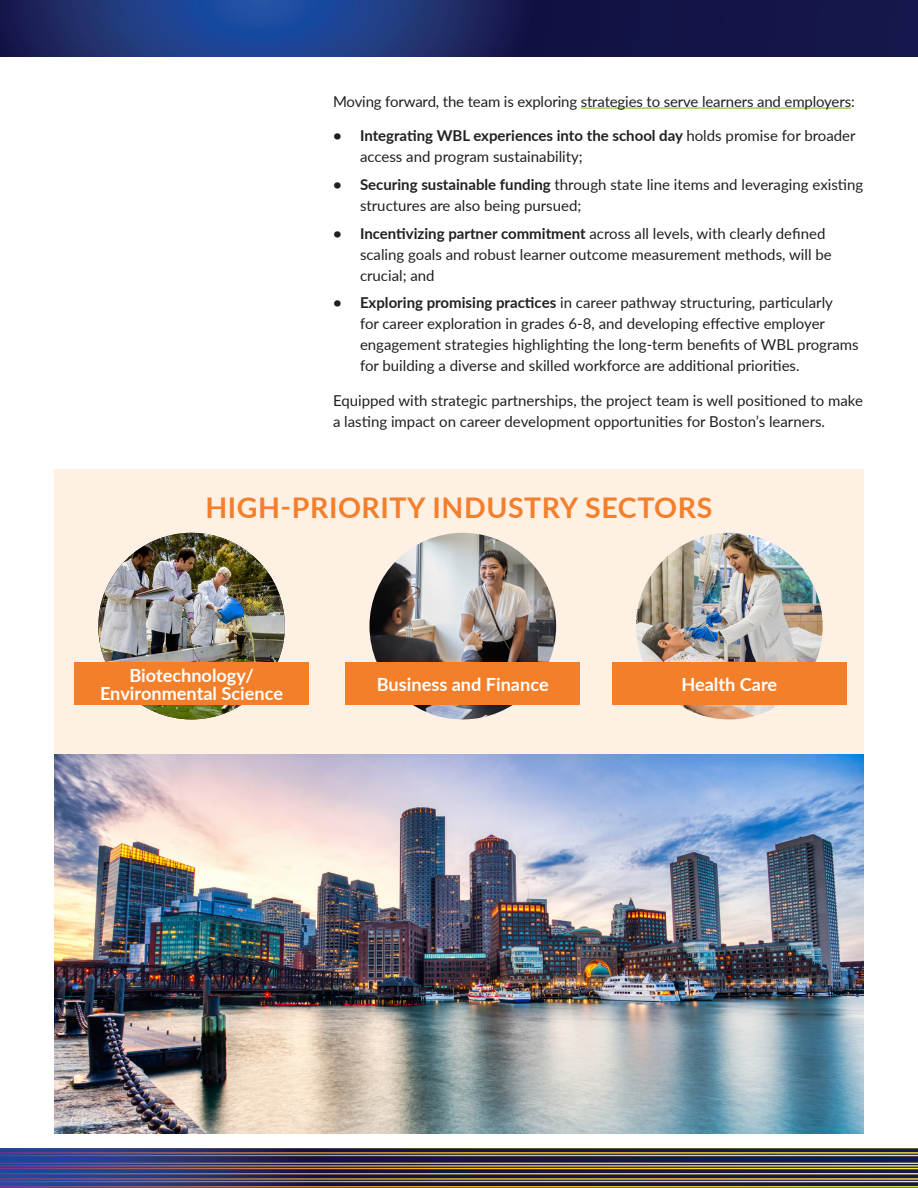
<style>
.page{position:relative;width:918px;height:1188px;background:#fff}
.page>*{position:absolute;margin:0;border:0;box-sizing:border-box;transform-origin:0 0}
.t1{font:700 28.5px "Lato";letter-spacing:.02em;color:#f47f2a}
.t2{font:700 18.15px/18.5px "Lato";color:#fff;text-align:center}
.t3{font:15px/21px "Lato";color:#231f20}
.s1{font-weight:700}
</style>
<div class="page">
<svg style="left:0;top:0;width:918px;height:56px;background:#192764"></svg>
<svg style="left:0;top:1187px;width:918px;height:1px"></svg>
<svg style="left:0;top:1148px;width:918px;height:39px;background:#554b51"></svg>
<img style="left:54px;top:754px;width:810px;height:380px">
<hr style="left:581px;top:108px;width:270px;height:1px;background:#7bb801">
<div style="left:54px;top:469px;width:810px;height:284px;background:#fef0e3"></div>
<img style="left:369px;top:533px;width:187px;height:186px;border-radius:93px">
<img style="left:636px;top:533px;width:187px;height:186px;border-radius:93px">
<div style="left:345px;top:663px;width:235px;height:42px;background:#f47f2a"></div>
<div style="left:612px;top:663px;width:235px;height:42px;background:#f47f2a"></div>
<img style="left:98px;top:533px;width:187px;height:186px;border-radius:93px">
<div style="left:74px;top:663px;width:235px;height:42px;background:#f47f2a"></div>
<p class="t3" style="left:333px;top:90px;width:523px">Moving forward, the team is exploring strategies to serve learners and employers:</p>
<p class="t3" style="left:360px;top:124px;width:497px;text-indent:-27px"><span class="s1">• Integrating WBL experiences into the school day</span> holds promise for broader access and program sustainability;</p>
<p class="t3" style="left:360px;top:173px;width:505px;text-indent:-27px"><span class="s1">• Securing sustainable funding</span> through state line items and leveraging existing structures are also being pursued;</p>
<p class="t3" style="left:360px;top:222px;width:473px;text-indent:-27px"><span class="s1">• Incentivizing partner commitment</span> across all levels, with clearly defined scaling goals and robust learner outcome measurement methods, will be crucial; and</p>
<p class="t3" style="left:360px;top:292px;width:500px;text-indent:-27px"><span class="s1">• Exploring promising practices</span> in career pathway structuring, particularly<br>for career exploration in grades 6-8, and developing effective employer engagement strategies highlighting the long-term benefits of WBL programs for building a diverse and skilled workforce are additional priorities.</p>
<p class="t3" style="left:333px;top:389px;width:531px">Equipped with strategic partnerships, the project team is well positioned to make a lasting impact on career development opportunities for Boston’s learners.</p>
<p class="t3" style="left:710px;top:313px;width:11px">f</p>
<p class="t1" style="left:205px;top:487px;width:509px">HIGH-PRIORITY INDUSTRY SECTORS</p>
<p class="t2" style="left:100px;top:665px;width:184px">Biotechnology/<br>Environmental Science</p>
<p class="t2" style="left:377px;top:675px;width:173px">Business and Finance</p>
<p class="t2" style="left:681px;top:675px;width:97px">Health Care</p>
</div>
